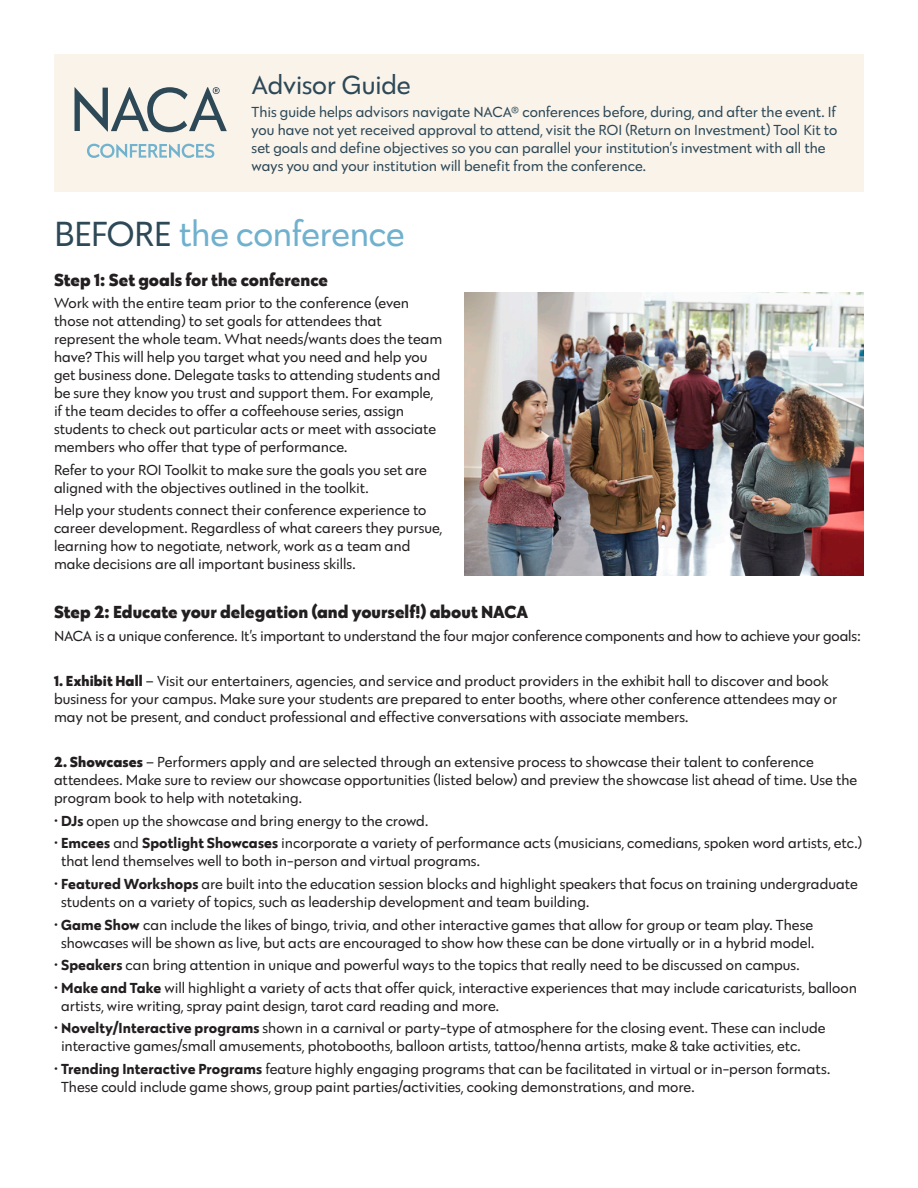
<style>
.page{position:relative;width:918px;height:1188px;background:#fff}
.page>*{position:absolute;margin:0;border:0;box-sizing:border-box;transform-origin:0 0}
.t1{font:36px "Galatea";letter-spacing:-.01em;color:#70b1ce}
.t2{font:27px "Galatea";letter-spacing:-.015em;color:#2d4857}
.t3{font:800 18px "Galatea";color:#231f20}
.t4{font:15px/18px "Galatea";color:#231f20}
.t5{font:15px/18px "Galatea";letter-spacing:-.005em;color:#2d4857}
.s1{color:#2d4857}
.s2{font-weight:800}
.s3{font-weight:700}
</style>
<div class="page">
<div style="left:54px;top:54px;width:810px;height:137px;background:#f9f3ea"></div>
<svg style="left:75px;top:87px;width:152px;height:45px"></svg>
<svg style="left:87px;top:144px;width:127px;height:14px"></svg>
<img style="left:464px;top:293px;width:400px;height:283px">
<p class="t2" style="left:252px;top:67px;width:160px">Advisor Guide</p>
<p class="t5" style="left:252px;top:102px;width:587px">This guide helps advisors navigate NACA® conferences before, during, and after the event. If you have not yet received approval to attend, visit the ROI (Return on Investment) Tool Kit to set goals and define objectives so you can parallel your institution’s investment with all the ways you and your institution will benefit from the conference.</p>
<p class="t1" style="left:54px;top:210px;width:352px"><span class="s1">BEFORE</span> the conference</p>
<p class="t3" style="left:54px;top:268px;width:276px">Step 1: Set goals for the conference</p>
<p class="t4" style="left:54px;top:294px;width:390px">Work with the entire team prior to the conference (even those not attending) to set goals for attendees that represent the whole team. What needs/wants does the team have? This will help you target what you need and help you get business done. Delegate tasks to attending students and be sure they know you trust and support them. For example, if the team decides to offer a coffeehouse series, assign students to check out particular acts or meet with associate members who offer that type of performance.</p>
<p class="t4" style="left:54px;top:460px;width:374px">Refer to your ROI Toolkit to make sure the goals you set are aligned with the objectives outlined in the toolkit.</p>
<p class="t4" style="left:54px;top:501px;width:390px">Help your students connect their conference experience to career development. Regardless of what careers they pursue, learning how to negotiate, network, work as a team and make decisions are all important business skills.</p>
<p class="t3" style="left:54px;top:600px;width:476px">Step 2: Educate your delegation (and yourself!) about NACA</p>
<p class="t4" style="left:54px;top:626px;width:808px">NACA is a unique conference. It’s important to understand the four major conference components and how to achieve your goals:</p>
<p class="t4" style="left:54px;top:672px;width:785px"><span class="s2">1. Exhibit Hall</span> – Visit our entertainers, agencies, and service and product providers in the exhibit hall to discover and book business for your campus. Make sure your students are prepared to enter booths, where other conference attendees may or may not be present, and conduct professional and effective conversations with associate members.</p>
<p class="t4" style="left:54px;top:753px;width:805px"><span class="s2">2. Showcases</span> – Performers apply and are selected through an extensive process to showcase their talent to conference attendees. Make sure to review our showcase opportunities (listed below) and preview the showcase list ahead of time. Use the program book to help with notetaking.</p>
<p class="t4" style="left:54px;top:811px;width:376px">• <span class="s3">DJs</span> open up the showcase and bring energy to the crowd.</p>
<p class="t4" style="left:61px;top:834px;width:803px;text-indent:-7px">• <span class="s3">Emcees</span> and <span class="s3">Spotlight Showcases</span> incorporate a variety of performance acts (musicians, comedians, spoken word artists, etc.) that lend themselves well to both in-person and virtual programs.</p>
<p class="t4" style="left:61px;top:874px;width:798px;text-indent:-7px">• <span class="s3">Featured Workshops</span> are built into the education session blocks and highlight speakers that focus on training undergraduate students on a variety of topics, such as leadership development and team building.</p>
<p class="t4" style="left:54px;top:915px;width:762px;text-align:center">• <span class="s3">Game Show</span> can include the likes of bingo, trivia, and other interactive games that allow for group or team play. These showcases will be shown as live, but acts are encouraged to show how these can be done virtually or in a hybrid model.</p>
<p class="t4" style="left:54px;top:956px;width:747px">• <span class="s3">Speakers</span> can bring attention in unique and powerful ways to the topics that really need to be discussed on campus.</p>
<p class="t4" style="left:61px;top:978px;width:798px;text-indent:-7px">• <span class="s3">Make and Take</span> will highlight a variety of acts that offer quick, interactive experiences that may include caricaturists, balloon artists, wire writing, spray paint design, tarot card reading and more.</p>
<p class="t4" style="left:61px;top:1019px;width:766px;text-indent:-7px">• <span class="s3">Novelty/Interactive programs</span> shown in a carnival or party-type of atmosphere for the closing event. These can include interactive games/small amusements, photobooths, balloon artists, tattoo/henna artists, make &amp; take activities, etc.</p>
<p class="t4" style="left:61px;top:1059px;width:771px;text-indent:-7px">• <span class="s3">Trending Interactive Programs</span> feature highly engaging programs that can be facilitated in virtual or in-person formats.<br>These could include game shows, group paint parties/activities, cooking demonstrations, and more.</p>
</div>
